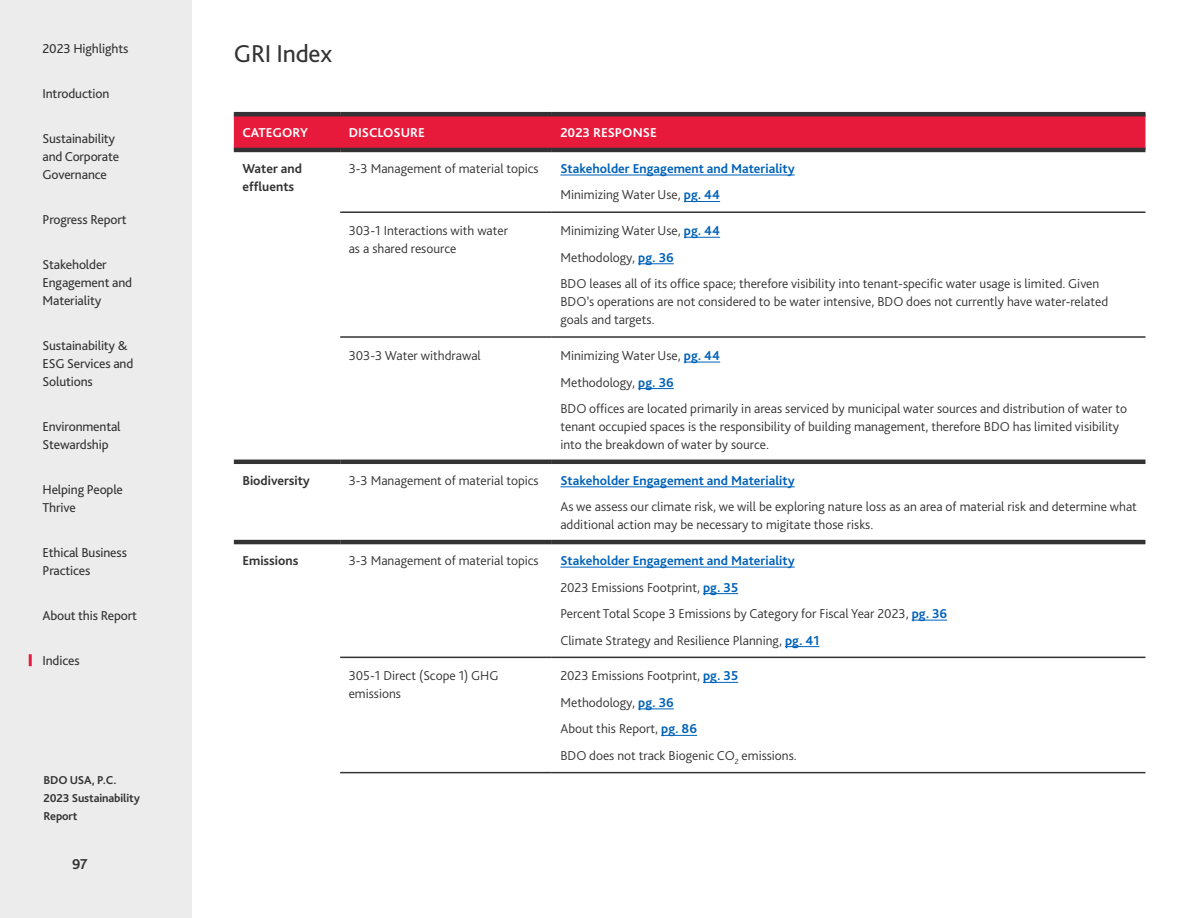
<style>
.page{position:relative;width:1188px;height:918px;background:#fff}
.page>*{position:absolute;margin:0;border:0;box-sizing:border-box;transform-origin:0 0}
.t1{font:25.5px "Bliss Pro";letter-spacing:-.01em;color:#333}
.t2{font:700 15px "Bliss Pro";color:#333}
.t3{font:300 13.5px/26.5px "Bliss Pro";color:#333}
.t4{font:13.5px/18px "Bliss Pro";letter-spacing:-.01em;color:#333}
.t5{font:700 13.5px/26.5px "Bliss Pro";color:#0062b8}
.t6{font:700 13.5px/18px "Bliss Pro";color:#333}
.t7{font:700 13.5px "Bliss Pro";color:#fff}
.t8{font:700 12px/18px "Bliss Pro";letter-spacing:-.01em;color:#333}
.s1{font-weight:300;color:#333}
.s2{font-weight:700;color:#0062b8}
</style>
<div class="page">
<div style="left:234px;top:116px;width:911px;height:32px;background:#e81a3b"></div>
<hr style="left:234px;top:460px;width:106px;height:4px;background:#333">
<hr style="left:234px;top:540px;width:106px;height:4px;background:#333">
<hr style="left:340px;top:460px;width:212px;height:4px;background:#333">
<hr style="left:552px;top:460px;width:593px;height:4px;background:#333">
<hr style="left:340px;top:540px;width:212px;height:4px;background:#333">
<hr style="left:552px;top:540px;width:593px;height:4px;background:#333">
<hr style="left:340px;top:211px;width:212px;height:2px;background:#333">
<hr style="left:552px;top:211px;width:593px;height:2px;background:#333">
<hr style="left:340px;top:336px;width:212px;height:2px;background:#333">
<hr style="left:552px;top:336px;width:593px;height:2px;background:#333">
<hr style="left:340px;top:657px;width:212px;height:1px;background:#333">
<hr style="left:552px;top:657px;width:593px;height:1px;background:#333">
<hr style="left:340px;top:772px;width:212px;height:1px;background:#333">
<hr style="left:552px;top:772px;width:593px;height:1px;background:#333">
<hr style="left:234px;top:112px;width:106px;height:4px;background:#333">
<hr style="left:340px;top:112px;width:212px;height:4px;background:#333">
<hr style="left:552px;top:112px;width:593px;height:4px;background:#333">
<hr style="left:234px;top:148px;width:106px;height:4px;background:#333">
<hr style="left:340px;top:148px;width:212px;height:4px;background:#333">
<hr style="left:552px;top:148px;width:593px;height:4px;background:#333">
<hr style="left:560px;top:175px;width:235px;height:1px;background:#0062b8">
<hr style="left:684px;top:201px;width:36px;height:1px;background:#0062b8">
<hr style="left:684px;top:237px;width:36px;height:1px;background:#0062b8">
<hr style="left:638px;top:263px;width:36px;height:1px;background:#0062b8">
<hr style="left:684px;top:362px;width:36px;height:1px;background:#0062b8">
<hr style="left:638px;top:388px;width:36px;height:1px;background:#0062b8">
<hr style="left:560px;top:486px;width:235px;height:1px;background:#0062b8">
<hr style="left:560px;top:567px;width:235px;height:1px;background:#0062b8">
<hr style="left:703px;top:593px;width:35px;height:1px;background:#0062b8">
<hr style="left:912px;top:620px;width:35px;height:1px;background:#0062b8">
<hr style="left:785px;top:646px;width:34px;height:1px;background:#0062b8">
<hr style="left:703px;top:682px;width:35px;height:1px;background:#0062b8">
<hr style="left:638px;top:709px;width:36px;height:1px;background:#0062b8">
<hr style="left:661px;top:735px;width:36px;height:1px;background:#0062b8">
<div style="left:0;top:0;width:191px;height:918px;background:#edeced"></div>
<svg style="left:29px;top:654px;width:3px;height:12px"></svg>
<p class="t4" style="left:43px;top:39px;width:87px">2023 Highlights</p>
<p class="t4" style="left:43px;top:84px;width:68px">Introduction</p>
<p class="t4" style="left:43px;top:129px;width:78px">Sustainability and Corporate<br>Governance</p>
<p class="t4" style="left:43px;top:210px;width:86px">Progress Report</p>
<p class="t4" style="left:43px;top:255px;width:91px">Stakeholder<br>Engagement and<br>Materiality</p>
<p class="t4" style="left:43px;top:336px;width:92px">Sustainability &amp;<br>ESG Services and<br>Solutions</p>
<p class="t4" style="left:43px;top:417px;width:80px">Environmental<br>Stewardship</p>
<p class="t4" style="left:43px;top:480px;width:82px">Helping People<br>Thrive</p>
<p class="t4" style="left:43px;top:543px;width:86px">Ethical Business<br>Practices</p>
<p class="t4" style="left:43px;top:606px;width:96px">About this Report</p>
<p class="t4" style="left:43px;top:651px;width:39px">Indices</p>
<p class="t8" style="left:44px;top:771px;width:98px">BDO USA, P.C.<br>2023 Sustainability<br>Report</p>
<p class="t2" style="left:72px;top:855px;width:17px">97</p>
<h1 class="t1" style="left:234px;top:38px;width:100px">GRI Index</h1>
<p class="t7" style="left:242px;top:124px;width:67px">CATEGORY</p>
<p class="t7" style="left:349px;top:124px;width:78px">DISCLOSURE</p>
<p class="t7" style="left:560px;top:124px;width:98px">2023 RESPONSE</p>
<p class="t6" style="left:242px;top:159px;width:61px">Water and effluents</p>
<p class="t3" style="left:349px;top:155px;width:192px">3-3 Management of material topics</p>
<p class="t5" style="left:560px;top:155px;width:236px">Stakeholder Engagement and Materiality<br><span class="s1">Minimizing Water Use,</span> pg. 44</p>
<p class="t3" style="left:349px;top:221px;width:161px;line-height:18px">303-1 Interactions with water as a shared resource</p>
<p class="t3" style="left:560px;top:217px;width:540px">Minimizing Water Use, <span class="s2">pg. 44<br></span>Methodology, <span class="s2">pg. 36<br></span>BDO leases all of its office space; therefore visibility into tenant-specific water usage is limited. Given</p>
<p class="t3" style="left:560px;top:292px;width:549px;line-height:18px">BDO’s operations are not considered to be water intensive, BDO does not currently have water-related goals and targets.</p>
<p class="t3" style="left:349px;top:342px;width:134px">303-3 Water withdrawal</p>
<p class="t3" style="left:560px;top:342px;width:568px">Minimizing Water Use, <span class="s2">pg. 44<br></span>Methodology, <span class="s2">pg. 36<br></span>BDO offices are located primarily in areas serviced by municipal water sources and distribution of water to</p>
<p class="t3" style="left:560px;top:417px;width:560px;line-height:18px">tenant occupied spaces is the responsibility of building management, therefore BDO has limited visibility into the breakdown of water by source.</p>
<p class="t6" style="left:242px;top:471px;width:69px">Biodiversity</p>
<p class="t3" style="left:349px;top:467px;width:192px">3-3 Management of material topics</p>
<p class="t5" style="left:560px;top:467px;width:236px">Stakeholder Engagement and Materiality</p>
<p class="t3" style="left:560px;top:498px;width:578px;line-height:18px">As we assess our climate risk, we will be exploring nature loss as an area of material risk and determine what additional action may be necessary to migitate those risks.</p>
<p class="t6" style="left:242px;top:551px;width:58px">Emissions</p>
<p class="t3" style="left:349px;top:547px;width:192px">3-3 Management of material topics</p>
<p class="t3" style="left:560px;top:547px;width:388px"><span class="s2">Stakeholder Engagement and Materiality<br></span>2023 Emissions Footprint, <span class="s2">pg. 35<br></span>Percent Total Scope 3 Emissions by Category for Fiscal Year 2023, <span class="s2">pg. 36<br></span>Climate Strategy and Resilience Planning, <span class="s2">pg. 41</span></p>
<p class="t3" style="left:349px;top:667px;width:151px;line-height:18px">305-1 Direct (Scope 1) GHG emissions</p>
<p class="t3" style="left:560px;top:662px;width:238px">2023 Emissions Footprint, <span class="s2">pg. 35<br></span>Methodology, <span class="s2">pg. 36<br></span>About this Report, <span class="s2">pg. 86<br></span>BDO does not track Biogenic CO<sub>2</sub> emissions.</p>
</div>
